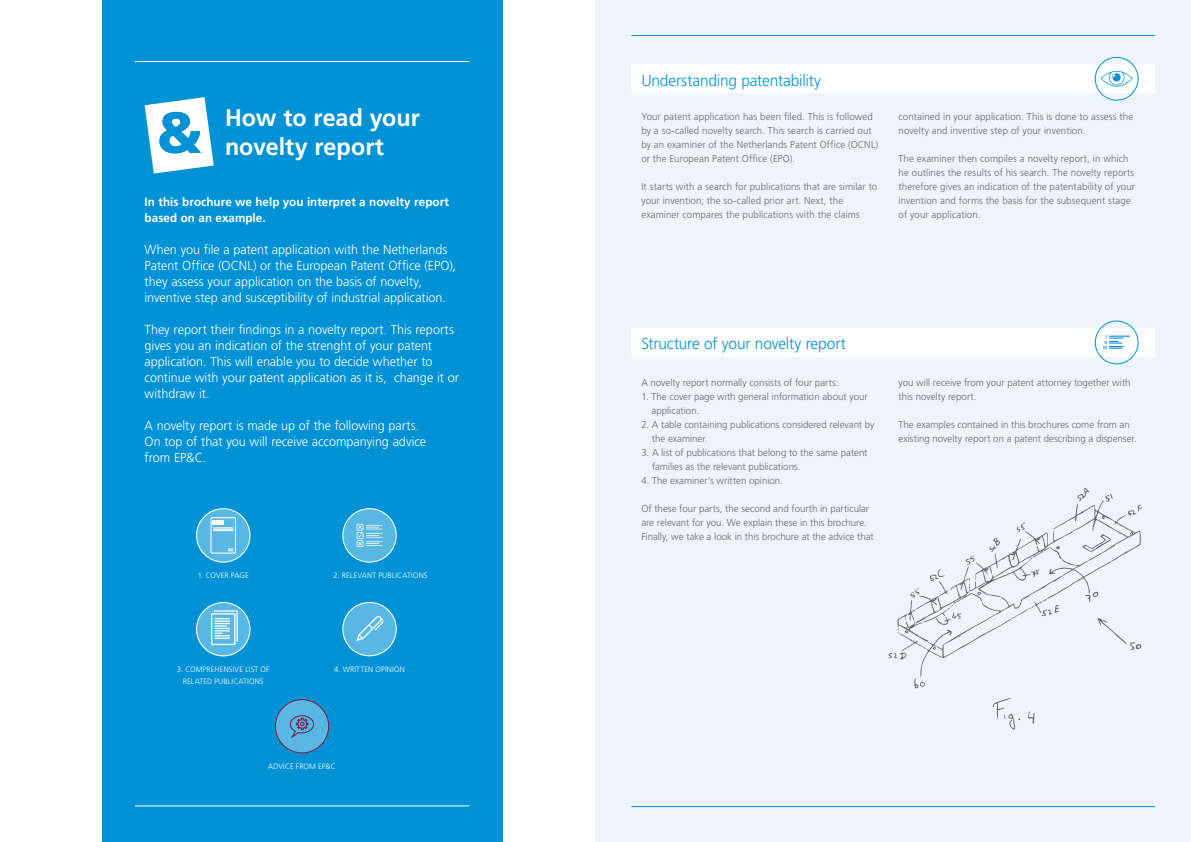
<style>
.page{position:relative;width:1191px;height:842px;background:#fff}
.page>*{position:absolute;margin:0;border:0;box-sizing:border-box;transform-origin:0 0}
.t1{font:700 24px/29px "Frutiger";color:#fff}
.t2{font:300 16px "Frutiger";letter-spacing:-.01em;color:#0092d4}
.t3{font:300 13px/16px "Frutiger";color:#fff}
.t4{font:700 12px/16px "Frutiger";letter-spacing:.005em;color:#fff}
.t5{font:300 10px/14px "Frutiger";letter-spacing:.005em;color:#68686b}
.t6{font:300 7.8px/11.7px "Frutiger";letter-spacing:.02em;color:#fff;text-align:center}
.t7{font:300 7.8px "Frutiger";color:#fff}
.t8{font:700 4.5px/5.4px "Nunito";color:#0c91d1;text-align:right}
</style>
<div class="page">
<div style="left:102px;top:0;width:400px;height:842px;background:#0092d4"></div>
<hr style="left:135px;top:61px;width:334px;height:1px;background:#fff">
<hr style="left:135px;top:805px;width:334px;height:1px;background:#fff">
<svg style="left:145px;top:97px;width:69px;height:77px"></svg>
<svg style="left:275px;top:700px;width:54px;height:53px;background:#5ab1dc"></svg>
<div style="left:275px;top:699px;width:54px;height:54px;border:1px solid #7a113d;border-radius:50%"></div>
<svg style="left:289px;top:715px;width:25px;height:25px"></svg>
<div style="left:197px;top:509px;width:53px;height:53px;background:#59b8e3;border-radius:50%"></div>
<div style="left:196px;top:508px;width:54px;height:54px;border:1px solid #fff;border-radius:50%"></div>
<div style="left:210px;top:517px;width:26px;height:37px;border:1px solid #fff"></div>
<hr style="left:213px;top:521px;width:11px;height:4px;background:#fff">
<svg style="left:213px;top:527px;width:20px;height:4px"></svg>
<svg style="left:228px;top:548px;width:5px;height:3px"></svg>
<svg style="left:343px;top:509px;width:53px;height:53px;background:#5ebae3"></svg>
<div style="left:342px;top:508px;width:55px;height:54px;border:1px solid #fff;border-radius:50%"></div>
<svg style="left:357px;top:524px;width:25px;height:23px"></svg>
<svg style="left:196px;top:603px;width:54px;height:53px"></svg>
<div style="left:196px;top:602px;width:54px;height:54px;border:1px solid #fff;border-radius:50%"></div>
<div style="left:211px;top:613px;width:24px;height:32px;border:1px solid #fff"></div>
<svg style="left:213px;top:610px;width:25px;height:33px"></svg>
<svg style="left:343px;top:602px;width:53px;height:54px;background:#5fbae4"></svg>
<div style="left:342px;top:602px;width:55px;height:54px;border:1px solid #fff;border-radius:50%"></div>
<svg style="left:356px;top:616px;width:27px;height:25px"></svg>
<div style="left:595px;top:0;width:596px;height:842px;background:#edf4fc"></div>
<div style="left:631px;top:65px;width:524px;height:28px;background:#fff"></div>
<hr style="left:631px;top:35px;width:524px;height:1px;background:#0092d4">
<hr style="left:631px;top:806px;width:524px;height:1px;background:#0092d4">
<div style="left:1095px;top:57px;width:43px;height:43px;background:#fff;border-radius:50%"></div>
<div style="left:1095px;top:57px;width:43px;height:44px;border:1px solid #0092d4;border-radius:50%"></div>
<svg style="left:1100px;top:71px;width:32px;height:16px"></svg>
<div style="left:631px;top:328px;width:524px;height:28px;background:#fff"></div>
<div style="left:1095px;top:321px;width:43px;height:43px;background:#fff;border-radius:50%"></div>
<div style="left:1095px;top:321px;width:43px;height:43px;border:1px solid #0092d4;border-radius:50%"></div>
<svg style="left:1109px;top:336px;width:21px;height:13px"></svg>
<svg style="left:1028px;top:711px;width:6px;height:13px"></svg>
<svg style="left:992px;top:698px;width:28px;height:32px"></svg>
<svg style="left:888px;top:488px;width:254px;height:200px"></svg>
<h1 class="t1" style="left:225px;top:103px;width:196px">How to read your novelty report</h1>
<p class="t4" style="left:145px;top:194px;width:306px">In this brochure we help you interpret a novelty report based on an example.</p>
<h3 class="t3" style="left:145px;top:241px;width:313px">When you file a patent application with the Netherlands Patent Office (OCNL) or the European Patent Office (EPO), they assess your application on the basis of novelty, inventive step and susceptibility of industrial application.</h3>
<p class="t3" style="left:145px;top:321px;width:316px">They report their findings in a novelty report. This reports gives you an indication of the strenght of your patent application. This will enable you to decide whether to continue with your patent application as it is, change it or withdraw it.</p>
<h3 class="t3" style="left:145px;top:417px;width:283px">A novelty report is made up of the following parts.<br>On top of that you will receive accompanying advice from EP&amp;C.</h3>
<p class="t7" style="left:198px;top:571px;width:53px">1. COVER PAGE</p>
<p class="t6" style="left:333px;top:570px;width:96px">2. RELEVANT PUBLICATIONS</p>
<p class="t6" style="left:177px;top:663px;width:94px">3. COMPREHENSIVE LIST OF<br>RELATED PUBLICATIONS</p>
<p class="t6" style="left:334px;top:663px;width:72px">4. WRITTEN OPINION</p>
<p class="t6" style="left:268px;top:760px;width:69px">ADVICE FROM EP&amp;C</p>
<h2 class="t2" style="left:641px;top:71px;width:181px">Understanding patentability</h2>
<p class="t5" style="left:641px;top:110px;width:238px">Your patent application has been filed. This is followed by a so-called novelty search. This search is carried out by an examiner of the Netherlands Patent Office (OCNL) or the European Patent Office (EPO).</p>
<p class="t5" style="left:641px;top:180px;width:237px">It starts with a search for publications that are similar to your invention; the so-called prior art. Next, the examiner compares the publications with the claims</p>
<p class="t5" style="left:898px;top:110px;width:236px">contained in your application. This is done to assess the novelty and inventive step of your invention.</p>
<p class="t5" style="left:898px;top:152px;width:238px">The examiner then compiles a novelty report, in which he outlines the results of his search. The novelty reports therefore gives an indication of the patentability of your invention and forms the basis for the subsequent stage of your application.</p>
<h2 class="t2" style="left:641px;top:335px;width:206px">Structure of your novelty report</h2>
<p class="t8" style="left:1103px;top:333px;width:6px">I<br>II<br>III</p>
<p class="t5" style="left:641px;top:376px;width:199px">A novelty report normally consists of four parts:</p>
<p class="t5" style="left:651px;top:390px;width:217px;text-indent:-10px">1. The cover page with general information about your application.</p>
<p class="t5" style="left:652px;top:418px;width:224px;text-indent:-11px">2. A table containing publications considered relevant by the examiner.</p>
<p class="t5" style="left:652px;top:446px;width:217px;text-indent:-11px">3. A list of publications that belong to the same patent families as the relevant publications.</p>
<p class="t5" style="left:641px;top:474px;width:143px">4. The examiner’s written opinion.</p>
<p class="t5" style="left:641px;top:502px;width:234px">Of these four parts, the second and fourth in particular are relevant for you. We explain these in this brochure.<br>Finally, we take a look in this brochure at the advice that</p>
<p class="t5" style="left:898px;top:376px;width:233px">you will receive from your patent attorney together with this novelty report.</p>
<p class="t5" style="left:898px;top:418px;width:240px">The examples contained in this brochures come from an existing novelty report on a patent describing a dispenser.</p>
</div>
